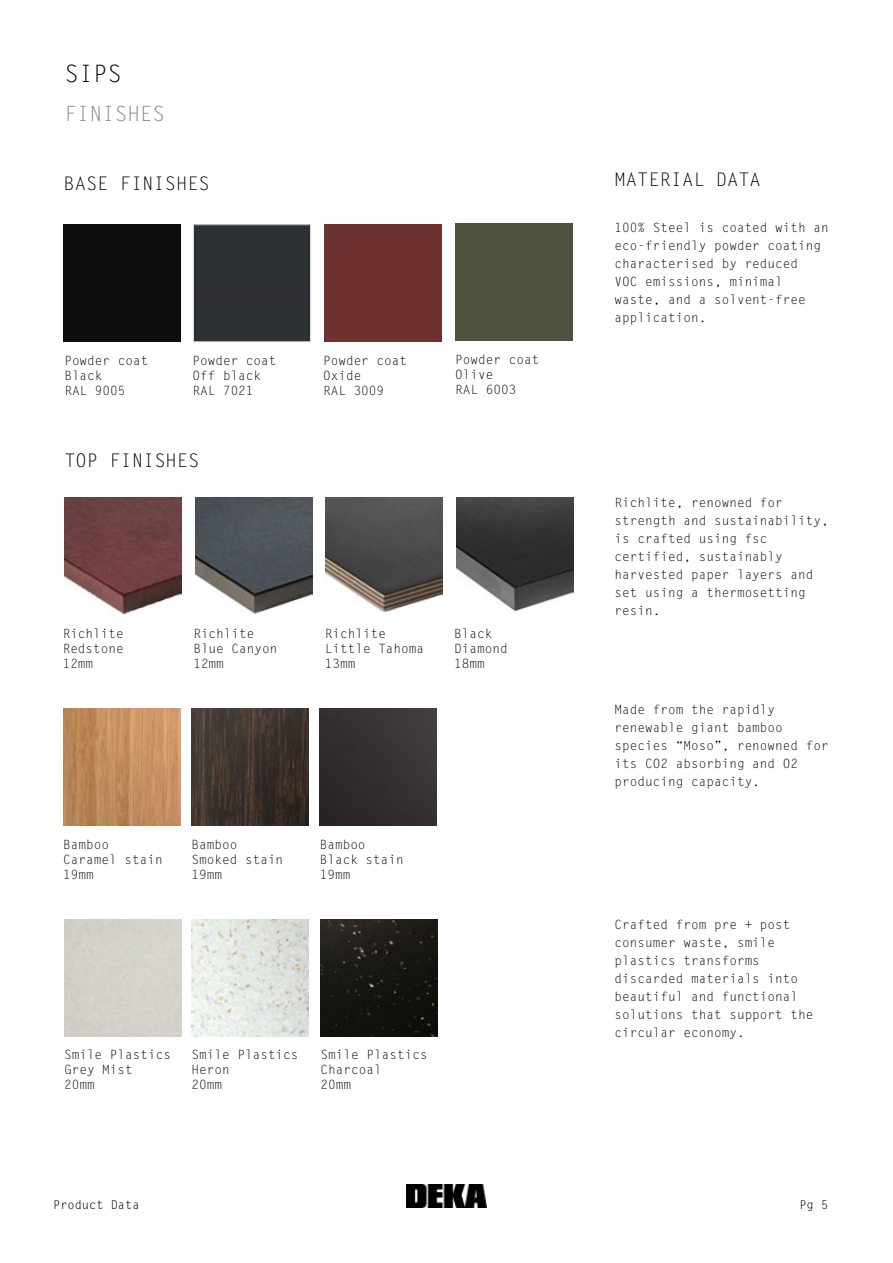
<style>
.page{position:relative;width:893px;height:1263px;background:#fff}
.page>*{position:absolute;margin:0;border:0;box-sizing:border-box;transform-origin:0 0}
.t1{font:24px "Letter Gothic Std";color:#000}
.t2{font:21px "Letter Gothic Std";color:#878787}
.t3{font:18.75px "Letter Gothic Std";color:#000}
.t4{font:12.75px/15px "Letter Gothic Std";color:#000}
.t5{font:12px "Letter Gothic MT Std";color:#000}
</style>
<div class="page">
<img style="left:407px;top:1185px;width:79px;height:22px">
<div style="left:64px;top:225px;width:117px;height:117px;background:#0e0e10"></div>
<div style="left:324px;top:225px;width:117px;height:117px;background:#6d3130"></div>
<div style="left:195px;top:227px;width:114px;height:113px;background:#2c3134"></div>
<div style="left:193px;top:225px;width:118px;height:117px;border:1px solid #dadada"></div>
<div style="left:455px;top:224px;width:117px;height:117px;background:#4f523d"></div>
<img style="left:325px;top:498px;width:117px;height:114px">
<img style="left:456px;top:498px;width:117px;height:114px">
<img style="left:321px;top:919px;width:117px;height:117px">
<img style="left:191px;top:919px;width:117px;height:117px">
<img style="left:65px;top:498px;width:117px;height:117px">
<img style="left:195px;top:498px;width:117px;height:116px">
<img style="left:63px;top:708px;width:117px;height:117px">
<img style="left:191px;top:708px;width:117px;height:117px">
<img style="left:320px;top:708px;width:117px;height:117px">
<h1 class="t1" style="left:64px;top:60px;width:59px">SIPS</h1>
<h2 class="t2" style="left:64px;top:102px;width:102px">FINISHES</h2>
<h3 class="t3" style="left:64px;top:173px;width:148px">BASE FINISHES</h3>
<p class="t4" style="left:192px;top:353px;width:86px">Powder coat<br>Off black<br>RAL 7021</p>
<p class="t4" style="left:455px;top:352px;width:86px">Powder coat<br>Olive<br>RAL 6003</p>
<p class="t4" style="left:64px;top:353px;width:86px">Powder coat<br>Black<br>RAL 9005</p>
<p class="t4" style="left:323px;top:353px;width:86px">Powder coat<br>Oxide<br>RAL 3009</p>
<h3 class="t3" style="left:64px;top:449px;width:136px">TOP FINISHES</h3>
<p class="t4" style="left:63px;top:626px;width:63px;text-align:justify">Richlite Redstone 12mm</p>
<p class="t4" style="left:193px;top:626px;width:86px">Richlite<br>Blue Canyon<br>12mm</p>
<p class="t4" style="left:325px;top:626px;width:101px">Richlite<br>Little Tahoma<br>13mm</p>
<p class="t4" style="left:454px;top:626px;width:55px">Black<br>Diamond<br>18mm</p>
<p class="t4" style="left:63px;top:837px;width:101px">Bamboo<br>Caramel stain<br>19mm</p>
<p class="t4" style="left:191px;top:837px;width:93px">Bamboo<br>Smoked stain<br>19mm</p>
<p class="t4" style="left:320px;top:837px;width:86px">Bamboo<br>Black stain<br>19mm</p>
<p class="t4" style="left:64px;top:1048px;width:109px">Smile Plastics<br>Grey Mist<br>20mm</p>
<p class="t4" style="left:321px;top:1048px;width:109px">Smile Plastics<br>Charcoal<br>20mm</p>
<p class="t4" style="left:191px;top:1048px;width:109px">Smile Plastics<br>Heron<br>20mm</p>
<h3 class="t3" style="left:615px;top:169px;width:148px">MATERIAL DATA</h3>
<p class="t4" style="left:615px;top:219px;width:216px;line-height:18px">100% Steel is coated with an eco-friendly powder coating characterised by reduced<br>VOC emissions, minimal waste, and a solvent-free application.</p>
<p class="t4" style="left:615px;top:494px;width:216px;line-height:18px">Richlite, renowned for strength and sustainability, is crafted using fsc certified, sustainably harvested paper layers and set using a thermosetting resin.</p>
<p class="t4" style="left:615px;top:700px;width:216px;line-height:18px">Made from the rapidly renewable giant bamboo species “Moso”, renowned for its CO2 absorbing and O2 producing capacity.</p>
<p class="t4" style="left:615px;top:916px;width:200px;line-height:18px">Crafted from pre + post consumer waste, smile plastics transforms discarded materials into beautiful and functional solutions that support the circular economy.</p>
<p class="t5" style="left:53px;top:1197px;width:88px">Product Data</p>
<p class="t5" style="left:799px;top:1197px;width:30px">Pg 5</p>
</div>
